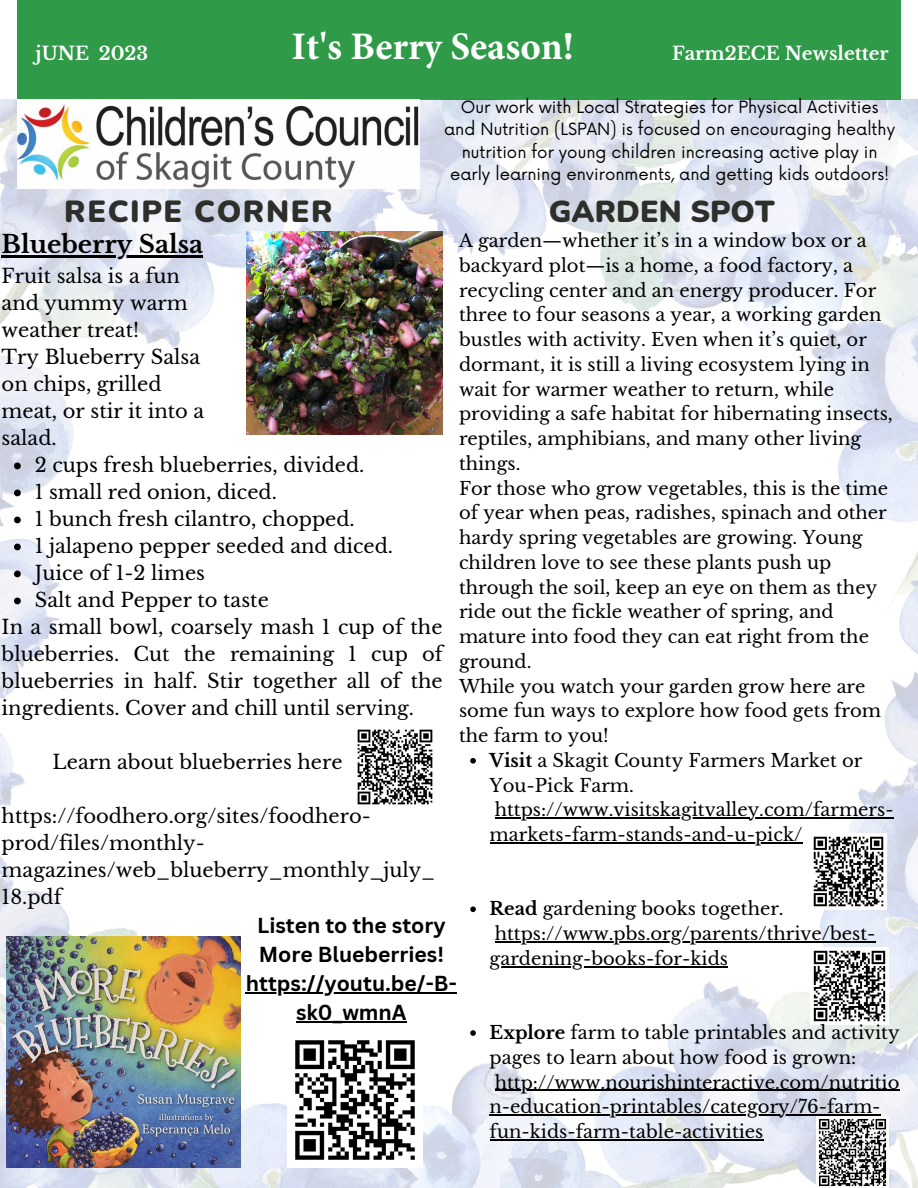
<style>
.page{position:relative;width:918px;height:1188px;background:#fff}
.page>*{position:absolute;margin:0;border:0;box-sizing:border-box;transform-origin:0 0}
.t1{font:700 39px "Minion Pro";color:#fff}
.t2{font:900 30.6px "Nunito";letter-spacing:.05em;color:#2e2e2a}
.t3{font:900 30.3px "Nunito";color:#2e2e2a}
.t4{font:700 24.45px "Libre Baskerville";color:#000}
.t5{font:700 21.15px/29.2px "Canva Sans";color:#000;text-align:center}
.t6{font:19.5px/27px "Libre Baskerville";color:#000;text-align:justify}
.t7{font:700 18.3px "Libre Baskerville";color:#fff}
.t8{font:18px/24.8px "Libre Baskerville";color:#000}
.t9{font:16.5px/22.5px "Now";color:#000;text-align:center}
.s1{font-weight:700}
</style>
<div class="page">
<div style="left:17px;top:0;width:883px;height:100px;background:#2f9a47"></div>
<img style="left:0;top:100px;width:918px;height:1088px">
<img style="left:17px;top:100px;width:403px;height:89px">
<img style="left:355px;top:726px;width:81px;height:81px">
<img style="left:817px;top:1116px;width:72px;height:72px">
<img style="left:811px;top:834px;width:75px;height:75px">
<img style="left:811px;top:947px;width:78px;height:78px">
<img style="left:247px;top:231px;width:196px;height:204px">
<img style="left:7px;top:937px;width:234px;height:231px">
<img style="left:287px;top:1032px;width:135px;height:135px">
<svg style="left:470px;top:758px;width:6px;height:6px"></svg>
<hr style="left:495px;top:818px;width:399px;height:1px;background:#000">
<hr style="left:490px;top:842px;width:312px;height:1px;background:#000">
<svg style="left:470px;top:906px;width:6px;height:6px"></svg>
<hr style="left:495px;top:941px;width:381px;height:1px;background:#000">
<hr style="left:490px;top:966px;width:238px;height:1px;background:#000">
<svg style="left:470px;top:1030px;width:6px;height:6px"></svg>
<hr style="left:495px;top:1090px;width:405px;height:1px;background:#000">
<hr style="left:490px;top:1115px;width:391px;height:1px;background:#000">
<hr style="left:490px;top:1139px;width:273px;height:1px;background:#000">
<svg style="left:14px;top:463px;width:7px;height:6px"></svg>
<svg style="left:14px;top:490px;width:7px;height:6px"></svg>
<svg style="left:14px;top:517px;width:7px;height:6px"></svg>
<svg style="left:14px;top:544px;width:7px;height:6px"></svg>
<svg style="left:14px;top:571px;width:7px;height:6px"></svg>
<svg style="left:14px;top:598px;width:7px;height:6px"></svg>
<hr style="left:2px;top:256px;width:201px;height:2px;background:#000">
<hr style="left:246px;top:992px;width:211px;height:1px;background:#000">
<hr style="left:296px;top:1022px;width:111px;height:1px;background:#000">
<p class="t7" style="left:36px;top:42px;width:114px">jUNE 2023</p>
<p class="t1" style="left:291px;top:23px;width:284px">It's Berry Season!</p>
<p class="t7" style="left:672px;top:42px;width:218px">Farm2ECE Newsletter</p>
<p class="t9" style="left:444px;top:96px;width:452px">Our work with Local Strategies for Physical Activities and Nutrition (LSPAN) is focused on encouraging healthy nutrition for young children increasing active play in early learning environments, and getting kids outdoors!</p>
<p class="t2" style="left:64px;top:191px;width:270px">RECIPE CORNER</p>
<p class="t3" style="left:549px;top:191px;width:227px">GARDEN SPOT</p>
<p class="t8" style="left:459px;top:229px;width:435px">A garden—whether it’s in a window box or a backyard plot—is a home, a food factory, a recycling center and an energy producer. For three to four seasons a year, a working garden bustles with activity. Even when it’s quiet, or dormant, it is still a living ecosystem lying in wait for warmer weather to return, while providing a safe habitat for hibernating insects, reptiles, amphibians, and many other living things.</p>
<p class="t8" style="left:459px;top:476px;width:431px">For those who grow vegetables, this is the time of year when peas, radishes, spinach and other hardy spring vegetables are growing. Young children love to see these plants push up through the soil, keep an eye on them as they ride out the fickle weather of spring, and mature into food they can eat right from the ground.</p>
<p class="t8" style="left:459px;top:674px;width:424px">While you watch your garden grow here are some fun ways to explore how food gets from the farm to you!</p>
<p class="t4" style="left:2px;top:230px;width:203px">Blueberry Salsa</p>
<p class="t6" style="left:2px;top:262px;width:180px">Fruit salsa is a fun</p>
<p class="t6" style="left:2px;top:289px;width:188px">and yummy warm</p>
<p class="t6" style="left:2px;top:316px;width:139px">weather treat!</p>
<p class="t6" style="left:2px;top:343px;width:200px">Try Blueberry Salsa</p>
<p class="t6" style="left:2px;top:370px;width:161px">on chips, grilled</p>
<p class="t6" style="left:2px;top:397px;width:204px">meat, or stir it into a</p>
<p class="t6" style="left:2px;top:424px;width:57px">salad.</p>
<p class="t6" style="left:35px;top:451px;width:331px">2 cups fresh blueberries, divided.</p>
<p class="t6" style="left:35px;top:478px;width:244px">1 small red onion, diced.</p>
<p class="t6" style="left:35px;top:505px;width:321px">1 bunch fresh cilantro, chopped.</p>
<p class="t6" style="left:35px;top:532px;width:360px">1 jalapeno pepper seeded and diced.</p>
<p class="t6" style="left:35px;top:559px;width:172px">Juice of 1-2 limes</p>
<p class="t6" style="left:35px;top:586px;width:236px">Salt and Pepper to taste</p>
<p class="t6" style="left:2px;top:613px;width:443px">In a small bowl, coarsely mash 1 cup of the blueberries. Cut the remaining 1 cup of blueberries in half. Stir together all of the ingredients. Cover and chill until serving.</p>
<p class="t6" style="left:53px;top:748px;width:291px">Learn about blueberries here</p>
<p class="t6" style="left:2px;top:802px;width:435px;text-align:left">https://foodhero.org/sites/foodhero&shy;prod/files/monthly&shy;magazines/web_blueberry_monthly_july_<br>18.pdf</p>
<p class="t8" style="left:490px;top:748px;width:406px"><span class="s1">Visit</span> a Skagit County Farmers Market or You-Pick Farm. https://www.visitskagitvalley.com/farmers&shy;markets-farm-stands-and-u-pick/</p>
<p class="t8" style="left:490px;top:897px;width:387px"><span class="s1">Read</span> gardening books together. https://www.pbs.org/parents/thrive/best&shy;gardening-books-for-kids</p>
<p class="t5" style="left:246px;top:910px;width:212px">Listen to the story<br>More Blueberries! https://youtu.be/-B&shy;sk0_wmnA</p>
<p class="t8" style="left:490px;top:1021px;width:412px"><span class="s1">Explore</span> farm to table printables and activity pages to learn about how food is grown: http://www.nourishinteractive.com/nutritio n-education-printables/category/76-farm&shy;fun-kids-farm-table-activities</p>
</div>
